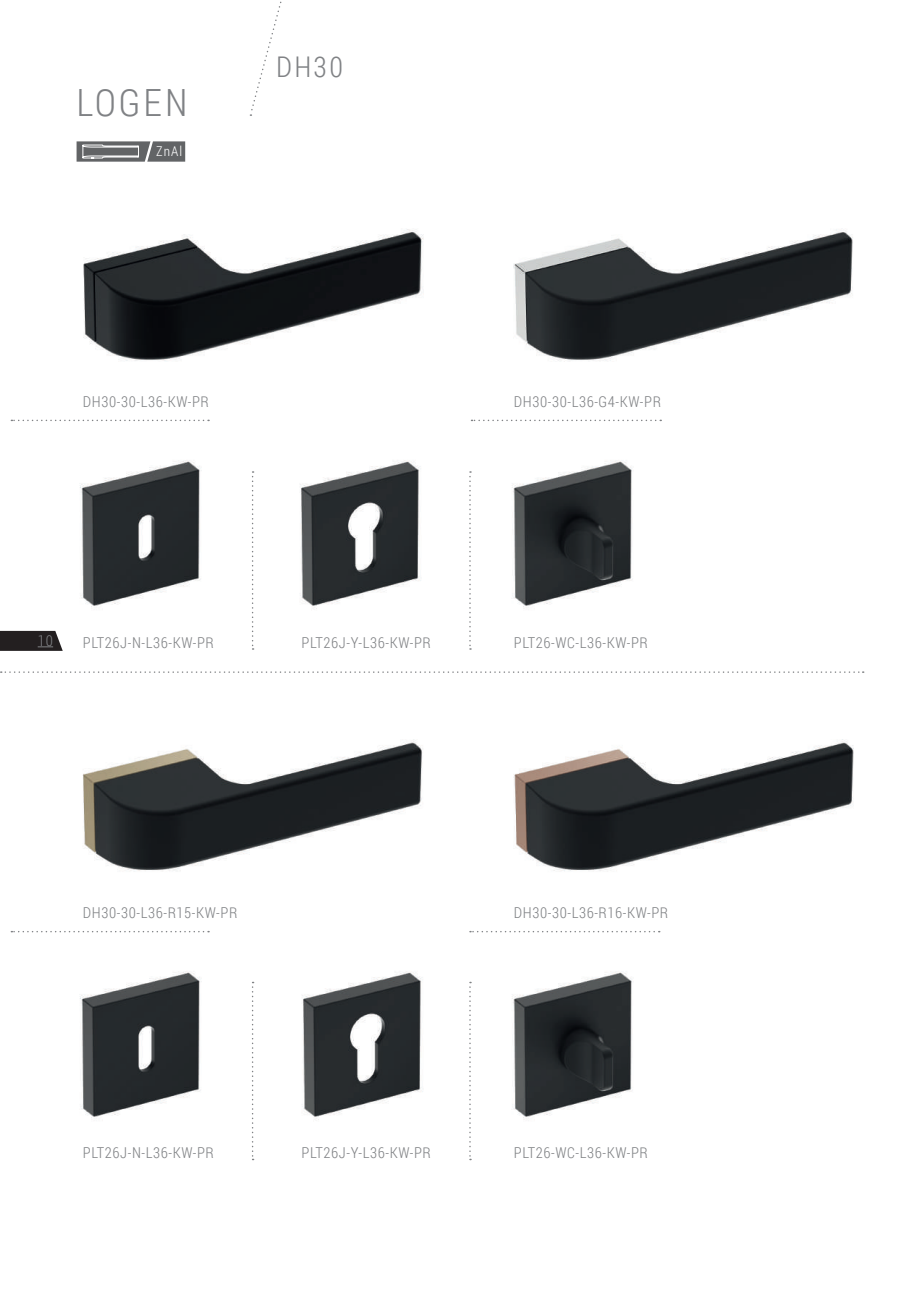
<style>
.page{position:relative;width:906px;height:1289px;background:#fff}
.page>*{position:absolute;margin:0;border:0;box-sizing:border-box;transform-origin:0 0}
.t1{font:300 37.5px "Roboto Condensed";letter-spacing:.08em;color:#808285}
.t2{font:300 28.5px "Roboto Condensed";color:#808285}
.t3{font:300 15px "Roboto Condensed";letter-spacing:.04em;color:#808285}
.t4{font:300 13.5px "Roboto Condensed";color:#fff}
</style>
<div class="page">
<svg style="left:249px;top:1px;width:33px;height:115px"></svg>
<img style="left:83px;top:229px;width:341px;height:192px">
<img style="left:513px;top:229px;width:340px;height:192px">
<img style="left:82px;top:739px;width:340px;height:132px">
<img style="left:513px;top:739px;width:341px;height:132px">
<img style="left:80px;top:460px;width:122px;height:149px">
<img style="left:80px;top:971px;width:122px;height:149px">
<img style="left:300px;top:460px;width:121px;height:149px">
<img style="left:302px;top:971px;width:121px;height:149px">
<img style="left:512px;top:460px;width:120px;height:149px">
<img style="left:512px;top:971px;width:120px;height:149px">
<svg style="left:1px;top:671px;width:862px;height:2px"></svg>
<svg style="left:252px;top:471px;width:1px;height:178px"></svg>
<svg style="left:252px;top:981px;width:1px;height:179px"></svg>
<svg style="left:469px;top:471px;width:2px;height:178px"></svg>
<svg style="left:469px;top:981px;width:2px;height:179px"></svg>
<svg style="left:11px;top:419px;width:198px;height:2px"></svg>
<svg style="left:471px;top:419px;width:190px;height:2px"></svg>
<svg style="left:11px;top:930px;width:198px;height:2px"></svg>
<svg style="left:470px;top:930px;width:190px;height:2px"></svg>
<svg style="left:77px;top:141px;width:108px;height:21px;background:#7c7d7f"></svg>
<svg style="left:0;top:631px;width:63px;height:20px"></svg>
<h1 class="t1" style="left:77px;top:77px;width:112px">LOGEN</h1>
<p class="t4" style="left:156px;top:142px;width:28px">ZnAl</p>
<h2 class="t2" style="left:276px;top:47px;width:68px">DH30</h2>
<p class="t3" style="left:83px;top:391px;width:127px">DH30-30-L36-KW-PR</p>
<p class="t3" style="left:514px;top:391px;width:149px">DH30-30-L36-G4-KW-PR</p>
<p class="t3" style="left:38px;top:630px;width:17px">10</p>
<p class="t3" style="left:83px;top:632px;width:132px">PLT26J-N-L36-KW-PR</p>
<p class="t3" style="left:301px;top:632px;width:131px">PLT26J-Y-L36-KW-PR</p>
<p class="t3" style="left:514px;top:632px;width:135px">PLT26-WC-L36-KW-PR</p>
<p class="t3" style="left:83px;top:902px;width:156px">DH30-30-L36-R15-KW-PR</p>
<p class="t3" style="left:514px;top:902px;width:156px">DH30-30-L36-R16-KW-PR</p>
<p class="t3" style="left:83px;top:1142px;width:132px">PLT26J-N-L36-KW-PR</p>
<p class="t3" style="left:302px;top:1142px;width:131px">PLT26J-Y-L36-KW-PR</p>
<p class="t3" style="left:514px;top:1142px;width:135px">PLT26-WC-L36-KW-PR</p>
</div>
